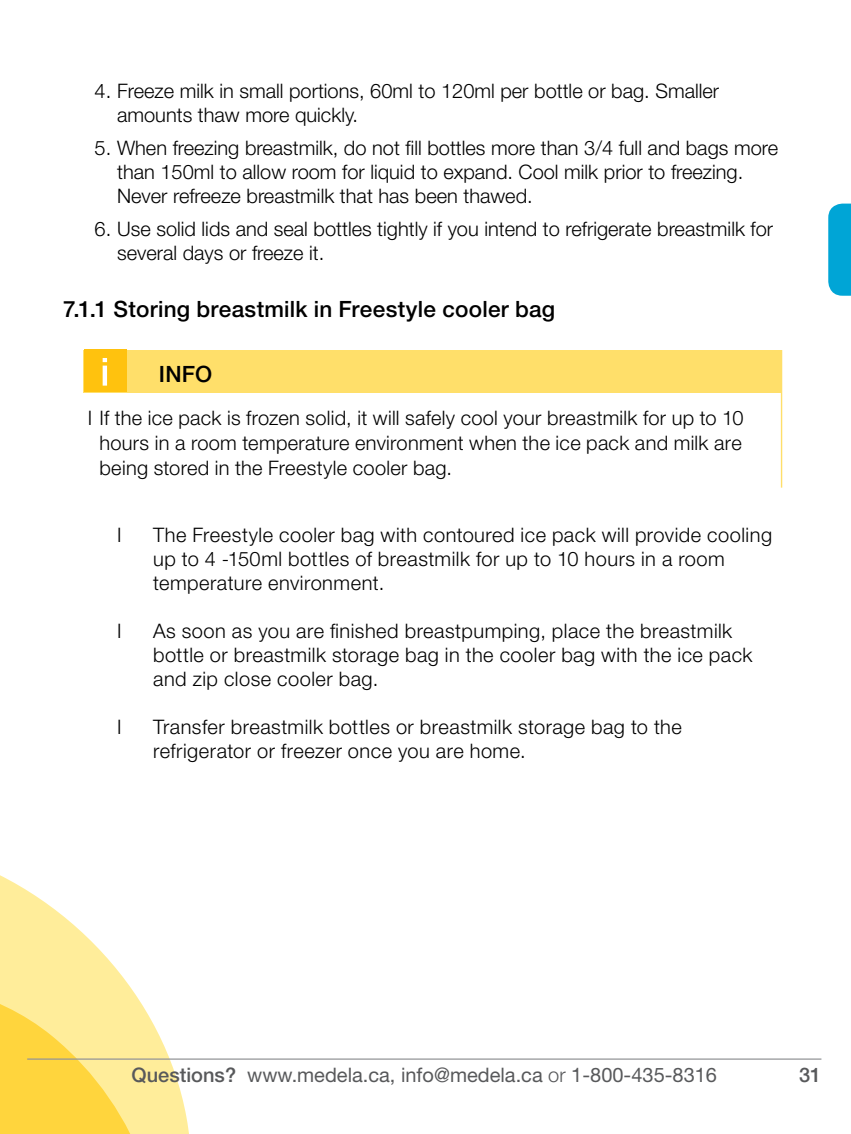
<style>
.page{position:relative;width:851px;height:1134px;background:#fff}
.page>*{position:absolute;margin:0;border:0;box-sizing:border-box;transform-origin:0 0}
.t1{font:500 22.5px "Helvetica Neue LT Std";letter-spacing:.01em;color:#000}
.t2{font:300 20px/24px "Helvetica Neue LT Std";letter-spacing:.01em;color:#000}
.t3{font:20px "Helvetica Neue LT Std";color:#58595b}
.t4{font:500 20px "Helvetica Neue LT Com";color:#58595b}
.s1{font-weight:500}
.s2{font-weight:300}
</style>
<div class="page">
<svg style="left:0;top:875px;width:180px;height:259px;fill:#ffed9a"></svg>
<hr style="left:27px;top:1058px;width:794px;height:2px;background:#939598">
<svg style="left:828px;top:204px;width:22px;height:92px;background:#0da9d8"></svg>
<div style="left:83px;top:350px;width:699px;height:43px;background:#ffdf6a"></div>
<div style="left:84px;top:350px;width:43px;height:42px;background:#ffc20e"></div>
<svg style="left:103px;top:358px;width:4px;height:4px"></svg>
<hr style="left:103px;top:366px;width:4px;height:20px;background:#fff">
<hr style="left:780px;top:350px;width:2px;height:138px;background:#ffdf6a">
<p class="t2" style="left:117px;top:79px;width:603px;text-indent:-22px">4. Freeze milk in small portions, 60ml to 120ml per bottle or bag. Smaller amounts thaw more quickly.</p>
<p class="t2" style="left:117px;top:136px;width:662px;text-indent:-22px">5. When freezing breastmilk, do not fill bottles more than 3/4 full and bags more than 150ml to allow room for liquid to expand. Cool milk prior to freezing.<br>Never refreeze breastmilk that has been thawed.</p>
<p class="t2" style="left:117px;top:217px;width:657px;text-indent:-22px">6. Use solid lids and seal bottles tightly if you intend to refrigerate breastmilk for several days or freeze it.</p>
<p class="t1" style="left:63px;top:296px;width:493px">7.1.1 Storing breastmilk in Freestyle cooler bag</p>
<p class="t1" style="left:159px;top:360px;width:55px">INFO</p>
<p class="t2" style="left:99px;top:405px;width:645px;line-height:25px;text-align:justify;text-indent:-12px">I If the ice pack is frozen solid, it will safely cool your breastmilk for up to 10 hours in a room temperature environment when the ice pack and milk are being stored in the Freestyle cooler bag.</p>
<p class="t2" style="left:117px;top:523px;width:6px">I</p>
<p class="t2" style="left:153px;top:523px;width:620px">The Freestyle cooler bag with contoured ice pack will provide cooling up to 4 -150ml bottles of breastmilk for up to 10 hours in a room temperature environment.</p>
<p class="t2" style="left:117px;top:619px;width:6px">I</p>
<p class="t2" style="left:153px;top:619px;width:601px">As soon as you are finished breastpumping, place the breastmilk bottle or breastmilk storage bag in the cooler bag with the ice pack and zip close cooler bag.</p>
<p class="t2" style="left:117px;top:715px;width:6px">I</p>
<p class="t2" style="left:153px;top:715px;width:530px">Transfer breastmilk bottles or breastmilk storage bag to the refrigerator or freezer once you are home.</p>
<p class="t3" style="left:131px;top:1063px;width:587px"><span class="s1">Questions?</span> www.medela.ca, info@medela.ca <span class="s2">or</span> 1-800-435-8316</p>
<p class="t4" style="left:799px;top:1063px;width:24px">31</p>
</div>
